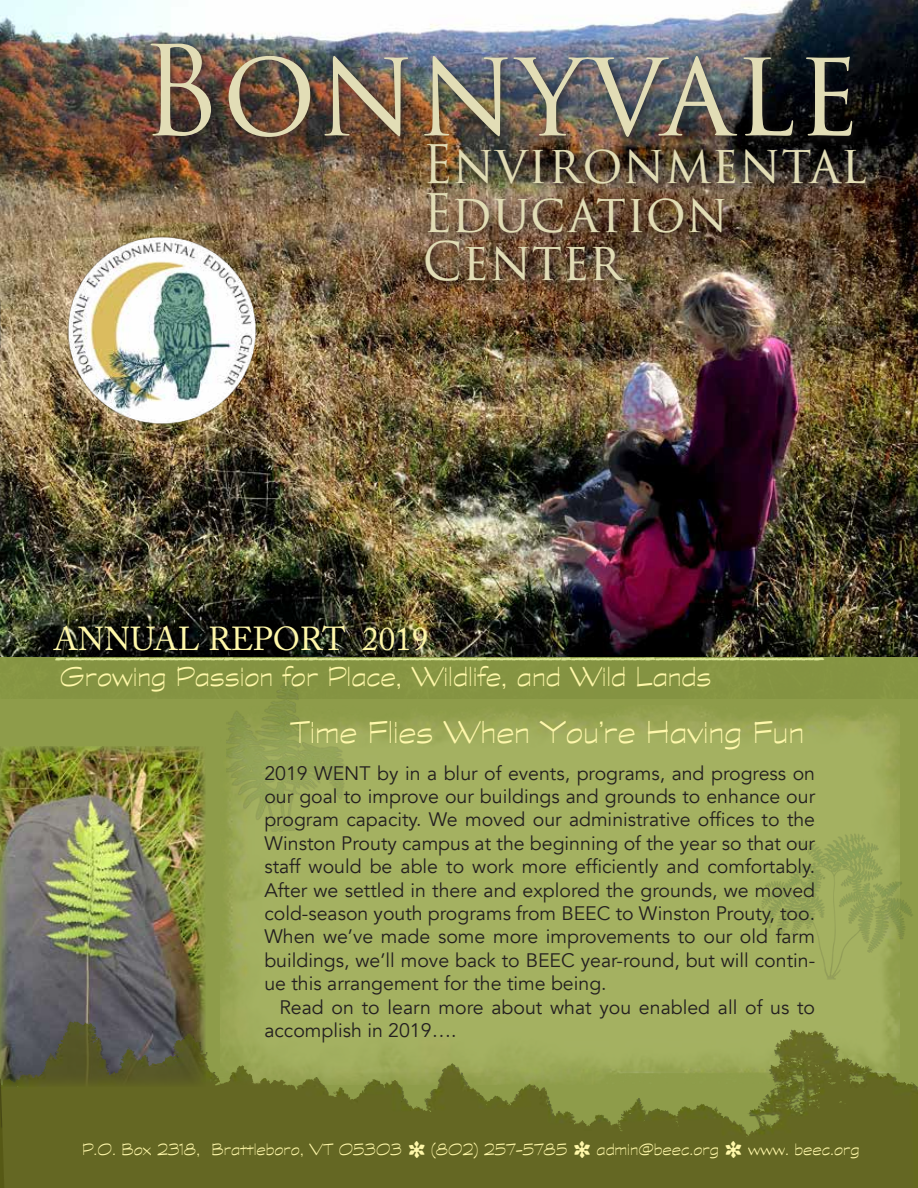
<style>
.page{position:relative;width:918px;height:1188px;background:#fff}
.page>*{position:absolute;margin:0;border:0;box-sizing:border-box;transform-origin:0 0}
.t1{font:121.65px "Trajan Pro 3";letter-spacing:.01em;color:#e2ddb6;scale:.96 1}
.t2{font:51.75px/48.2px "Trajan Pro 3";letter-spacing:.01em;color:#e2ddb6;scale:.96 1}
.t3{font:300 34.5px "Graphite";color:#fff8ac}
.t4{font:33px "Adobe Caslon Pro";color:#fff8aa}
.t5{font:300 30px "Graphite";color:#fff8aa}
.t6{font:19.5px/23.4px "Avenir";color:#231f20;text-align:justify}
.t7{font:300 18px "Graphite";color:#fff8aa}
.t8{font:18px "Chalkduster";color:#dde89a}
</style>
<div class="page">
<img style="left:0;top:0;width:918px;height:658px">
<svg style="left:0;top:658px;width:918px;height:530px;background:#747c32"></svg>
<img style="left:220px;top:705px;width:679px;height:379px">
<img style="left:227px;top:677px;width:121px;height:154px">
<img style="left:61px;top:228px;width:203px;height:203px">
<div style="left:146px;top:37px;width:730px;height:254px;background:#231f20;opacity:.75"></div>
<img style="left:0;top:746px;width:206px;height:341px">
<img style="left:0;top:990px;width:918px;height:65px">
<img style="left:745px;top:830px;width:171px;height:160px">
<img style="left:0;top:1056px;width:4px;height:132px">
<svg style="left:409px;top:1141px;width:16px;height:17px"></svg>
<svg style="left:574px;top:1141px;width:16px;height:17px"></svg>
<svg style="left:726px;top:1141px;width:15px;height:17px"></svg>
<h1 class="t1" style="left:140px;top:8px;width:752px">Bonnyvale</h1>
<h2 class="t2" style="left:423px;top:143px;width:464px">Environmental<br>Education<br>Center</h2>
<h3 class="t4" style="left:53px;top:619px;width:376px">ANNUAL REPORT 2019</h3>
<p class="t8" style="left:55px;top:647px;width:771px">-——————-——————-——————-——————-——————-——————-——————-——————-——————-</p>
<h3 class="t5" style="left:60px;top:658px;width:653px">Growing Passion for Place, Wildlife, and Wild Lands</h3>
<h3 class="t3" style="left:290px;top:711px;width:515px">Time Flies When You’re Having Fun</h3>
<p class="t6" style="left:264px;top:762px;width:552px">2019 WENT by in a blur of events, programs, and progress on our goal to improve our buildings and grounds to enhance our program capacity. We moved our administrative offices to the Winston Prouty campus at the beginning of the year so that our staff would be able to work more efficiently and comfortably.<br>After we settled in there and explored the grounds, we moved cold-season youth programs from BEEC to Winston Prouty, too.<br>When we’ve made some more improvements to our old farm buildings, we’ll move back to BEEC year-round, but will contin&shy;ue this arrangement for the time being.</p>
<p class="t6" style="left:264px;top:996px;width:552px;text-indent:15px">Read on to learn more about what you enabled all of us to accomplish in 2019….</p>
<p class="t7" style="left:82px;top:1138px;width:322px">P.O. Box 2318, Brattleboro, VT 05303</p>
<p class="t7" style="left:431px;top:1138px;width:138px">(802) 257-5785</p>
<p class="t7" style="left:597px;top:1138px;width:124px">admin@beec.org</p>
<p class="t7" style="left:748px;top:1138px;width:113px">www. beec.org</p>
</div>
